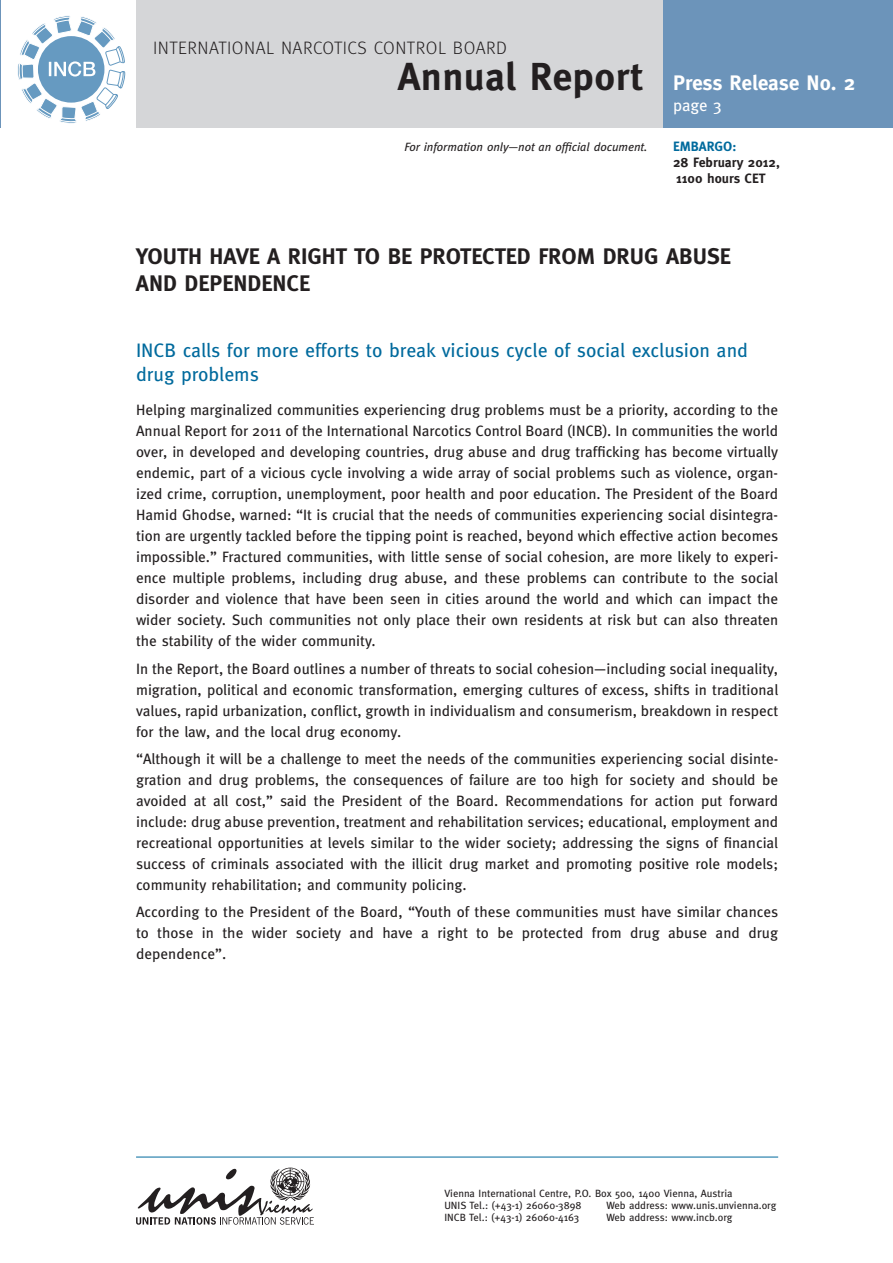
<style>
.page{position:relative;width:893px;height:1263px;background:#fff}
.page>*{position:absolute;margin:0;border:0;box-sizing:border-box;transform-origin:0 0}
.t1{font:700 39px "Meta";letter-spacing:.01em;color:#231f20}
.t2{font:700 22.5px "Meta";color:#231f20}
.t3{font:700 21px "Meta";letter-spacing:-.005em;color:#fff}
.t4{font:19.5px/24px "Meta";color:#006a9d}
.t5{font:300 18px "Meta OT";letter-spacing:.03em;color:#231f20}
.t6{font:16.5px "Meta";color:#fff}
.t7{font:15px/21px "Meta";color:#231f20;text-align:justify}
.t8{font:700 13.5px/16.2px "Meta";color:#231f20}
.t9{font:700 13.5px "Meta";color:#006a9d}
.t10{font:italic 12px "Meta";color:#231f20}
.t11{font:10.5px/12px "Meta";color:#231f20}
</style>
<div class="page">
<div style="left:136px;top:0;width:757px;height:128px;background:#d5d6d8"></div>
<div style="left:663px;top:0;width:230px;height:128px;background:#6c94ba"></div>
<svg style="left:18px;top:16px;width:107px;height:107px"></svg>
<hr style="left:136px;top:1157px;width:642px;height:1px;background:#006a9d">
<svg style="left:136px;top:1167px;width:178px;height:58px"></svg>
<p class="t5" style="left:153px;top:37px;width:355px">INTERNATIONAL NARCOTICS CONTROL BOARD</p>
<h1 class="t1" style="left:398px;top:54px;width:247px">ANNUAL REPORT</h1>
<h3 class="t3" style="left:673px;top:71px;width:184px">PRESS RELEASE NO. 2</h3>
<p class="t6" style="left:673px;top:96px;width:50px">page 3</p>
<p class="t10" style="left:404px;top:139px;width:245px">For information only—not an official document.</p>
<p class="t9" style="left:673px;top:138px;width:65px">EMBARGO:</p>
<p class="t8" style="left:673px;top:154px;width:108px">28 FEBRUARY 2012,<br>1100 HOURS CET</p>
<h2 class="t2" style="left:136px;top:243px;width:165px">YOUTH HAVE A RIGHT</h2>
<h2 class="t2" style="left:354px;top:243px;width:79px">TOBEPROTECTED</h2>
<h2 class="t2" style="left:538px;top:243px;width:15px">FROM</h2>
<h2 class="t2" style="left:603px;top:243px;width:117px">DRUGABUSE</h2>
<h2 class="t2" style="left:136px;top:270px;width:15px">AND</h2>
<h2 class="t2" style="left:185px;top:270px;width:14px">DEPENDENCE</h2>
<h3 class="t4" style="left:136px;top:339px;width:613px">INCB calls for more efforts to break vicious cycle of social exclusion and drug problems</h3>
<p class="t7" style="left:136px;top:399px;width:644px">Helping marginalized communities experiencing drug problems must be a priority, according to the Annual Report for 2011 of the International Narcotics Control Board (INCB). In communities the world over, in developed and developing countries, drug abuse and drug trafficking has become virtually endemic, part of a vicious cycle involving a wide array of social problems such as violence, organ&shy;ized crime, corruption, unemployment, poor health and poor education. The President of the Board Hamid Ghodse, warned: “It is crucial that the needs of communities experiencing social disintegra&shy;tion are urgently tackled before the tipping point is reached, beyond which effective action becomes impossible.” Fractured communities, with little sense of social cohesion, are more likely to experi&shy;ence multiple problems, including drug abuse, and these problems can contribute to the social disorder and violence that have been seen in cities around the world and which can impact the wider society. Such communities not only place their own residents at risk but can also threaten the stability of the wider community.</p>
<p class="t7" style="left:136px;top:658px;width:644px">In the Report, the Board outlines a number of threats to social cohesion—including social inequality, migration, political and economic transformation, emerging cultures of excess, shifts in traditional values, rapid urbanization, conflict, growth in individualism and consumerism, breakdown in respect for the law, and the local drug economy.</p>
<p class="t7" style="left:136px;top:748px;width:644px">“Although it will be a challenge to meet the needs of the communities experiencing social disinte&shy;gration and drug problems, the consequences of failure are too high for society and should be avoided at all cost,” said the President of the Board. Recommendations for action put forward include: drug abuse prevention, treatment and rehabilitation services; educational, employment and recreational opportunities at levels similar to the wider society; addressing the signs of financial success of criminals associated with the illicit drug market and promoting positive role models; community rehabilitation; and community policing.</p>
<p class="t7" style="left:136px;top:901px;width:644px">According to the President of the Board, “Youth of these communities must have similar chances to those in the wider society and have a right to be protected from drug abuse and drug dependence”.</p>
<p class="t11" style="left:444px;top:1187px;width:290px">Vienna International Centre, P.O. Box 500, 1400 Vienna, Austria<br>UNIS Tel.: (+43-1) 26060-3898</p>
<p class="t11" style="left:606px;top:1199px;width:171px">Web address: www.unis.unvienna.org</p>
<p class="t11" style="left:444px;top:1211px;width:136px">INCB Tel.: (+43-1) 26060-4163</p>
<p class="t11" style="left:606px;top:1211px;width:128px">Web address: www.incb.org</p>
</div>
